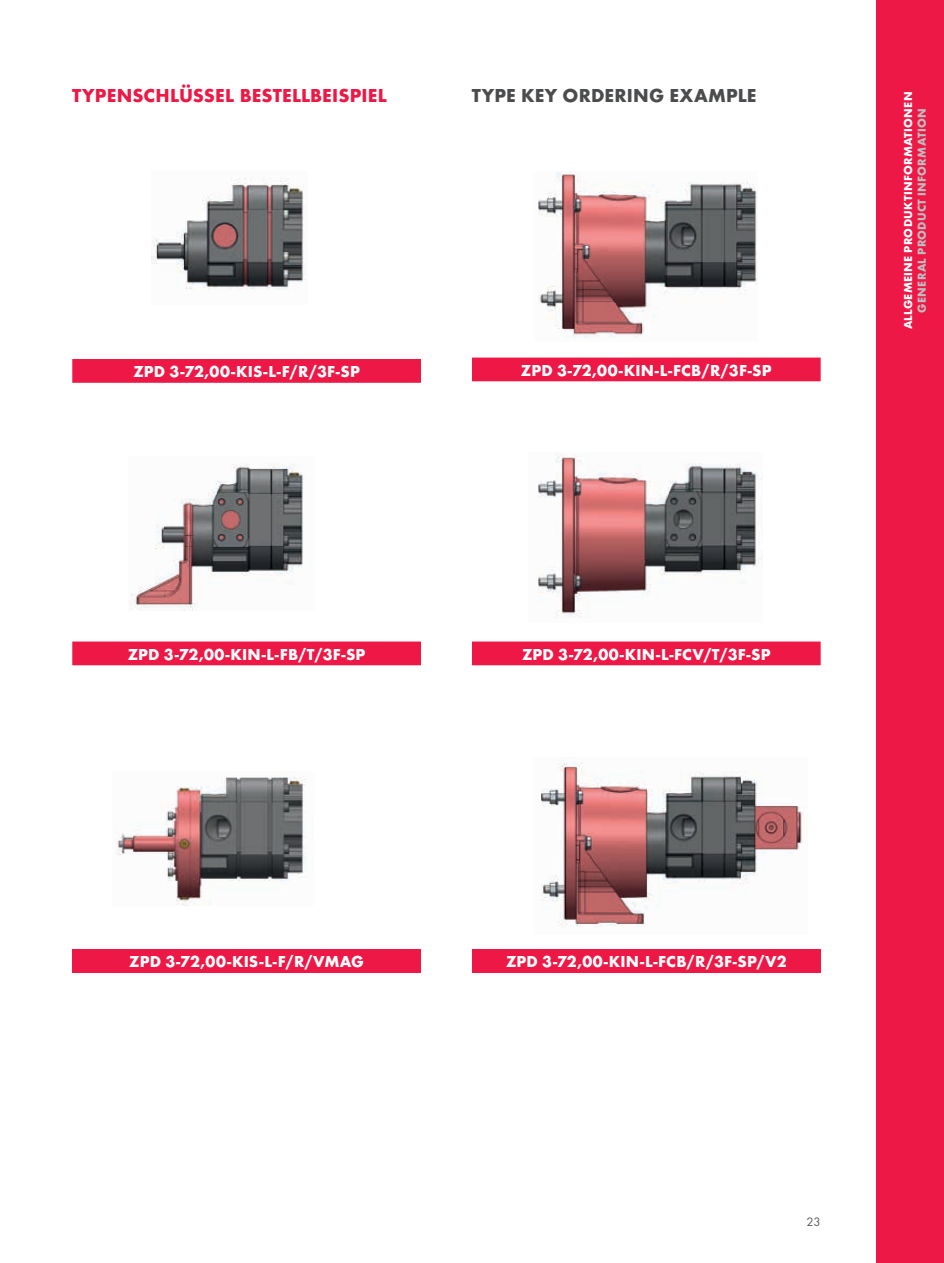
<style>
.page{position:relative;width:944px;height:1263px;background:#fff}
.page>*{position:absolute;margin:0;border:0;box-sizing:border-box;transform-origin:0 0}
.t1{font:800 19.5px "Function";letter-spacing:.005em;color:#ed1845}
.t2{font:800 19.5px "Function";letter-spacing:.01em;color:#4b4c4d}
.t3{font:800 16.5px "Function";letter-spacing:.01em;color:#fff}
.t4{font:12.75px "Function";color:#57585a}
.t5{font:800 12px "Function";letter-spacing:.025em;color:#fff}
.t6{font:800 12px "Function";letter-spacing:.025em;color:#bcbdc0}
</style>
<div class="page">
<div style="left:876px;top:0;width:68px;height:1263px;background:#ed1845"></div>
<img style="left:116px;top:776px;width:190px;height:129px">
<img style="left:538px;top:453px;width:224px;height:165px">
<img style="left:541px;top:762px;width:262px;height:165px">
<div style="left:73px;top:642px;width:347px;height:22px;background:#ed1845"></div>
<div style="left:72px;top:641px;width:349px;height:24px;border:2px solid #ed1845"></div>
<div style="left:473px;top:358px;width:347px;height:23px;background:#ed1845"></div>
<div style="left:473px;top:642px;width:347px;height:22px;background:#ed1845"></div>
<div style="left:472px;top:641px;width:349px;height:24px;border:2px solid #ed1845"></div>
<div style="left:472px;top:949px;width:349px;height:24px;background:#ed1845"></div>
<div style="left:72px;top:949px;width:349px;height:24px;background:#ed1845"></div>
<div style="left:73px;top:360px;width:347px;height:22px;background:#ed1845"></div>
<div style="left:72px;top:359px;width:349px;height:24px;border:2px solid #ed1845"></div>
<img style="left:129px;top:463px;width:175px;height:147px">
<img style="left:151px;top:178px;width:155px;height:112px">
<img style="left:538px;top:171px;width:220px;height:167px">
<p class="t1" style="left:72px;top:84px;width:316px">TYPENSCHLÜSSEL BESTELLBEISPIEL</p>
<p class="t2" style="left:472px;top:84px;width:286px">TYPE KEY ORDERING EXAMPLE</p>
<p class="t3" style="left:133px;top:362px;width:228px">ZPD 3-72,00-KIS-L-F/R/3F-SP</p>
<p class="t3" style="left:128px;top:644px;width:239px">ZPD 3-72,00-KIN-L-FB/T/3F-SP</p>
<p class="t3" style="left:521px;top:360px;width:252px">ZPD 3-72,00-KIN-L-FCB/R/3F-SP</p>
<p class="t3" style="left:522px;top:644px;width:250px">ZPD 3-72,00-KIN-L-FCV/T/3F-SP</p>
<p class="t5" style="left:901px;top:329px;width:239px;rotate:-90deg">ALLGEMEINE PRODUKTINFORMATIONEN</p>
<p class="t6" style="left:915px;top:313px;width:206px;rotate:-90deg">GENERAL PRODUCT INFORMATION</p>
<p class="t3" style="left:129px;top:952px;width:236px">ZPD 3-72,00-KIS-L-F/R/VMAG</p>
<p class="t3" style="left:506px;top:952px;width:282px">ZPD 3-72,00-KIN-L-FCB/R/3F-SP/V2</p>
<p class="t4" style="left:806px;top:1214px;width:16px">23</p>
</div>
